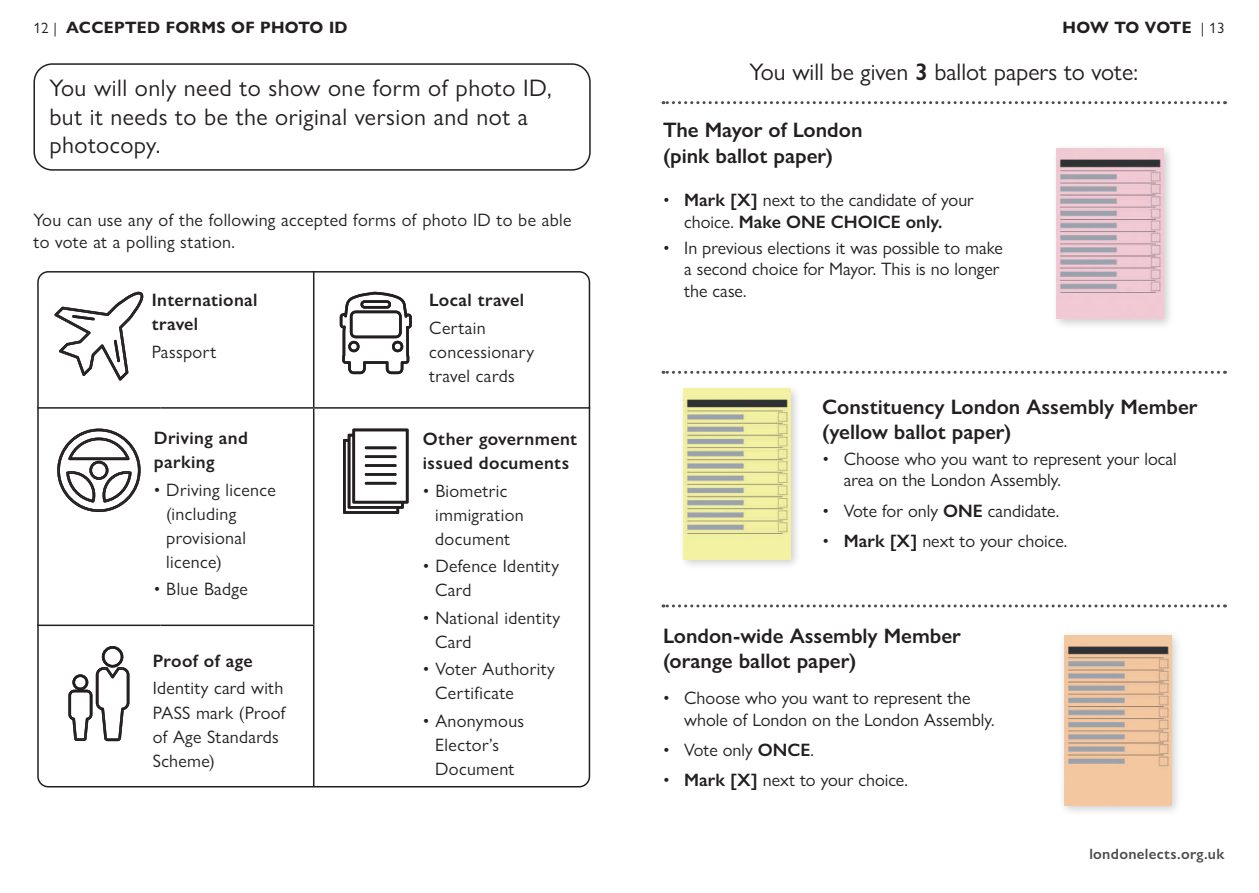
<style>
.page{position:relative;width:1259px;height:893px;background:#fff}
.page>*{position:absolute;margin:0;border:0;box-sizing:border-box;transform-origin:0 0}
.t1{font:24px/28.8px "Gill Sans Nova";letter-spacing:.02em;color:#231f20}
.t2{font:24px "Gill Sans Nova";color:#231f20}
.t3{font:600 21px/25.2px "Gill Sans Nova";color:#231f20}
.t4{font:18px/24px "Gill Sans Nova";letter-spacing:.015em;color:#231f20}
.t5{font:600 18px/24px "Gill Sans Nova";letter-spacing:.02em;color:#231f20}
.t6{font:700 16.5px "Gill Sans Nova";letter-spacing:.02em;color:#231f20}
.t7{font:700 16.5px "Gill Sans Nova";letter-spacing:-.01em;color:#231f20}
.t8{font:600 15px "Gill Sans Nova";letter-spacing:.02em;color:#4b4c4d}
.s1{font-weight:400;font-size:15px}
.s2{font-weight:600}
</style>
<div class="page">
<div style="left:1051px;top:143px;width:123px;height:187px;background:#231f20;opacity:.22"></div>
<img style="left:1056px;top:149px;width:107px;height:170px">
<svg style="left:663px;top:370px;width:555px;height:3px"></svg>
<svg style="left:663px;top:604px;width:555px;height:3px"></svg>
<svg style="left:663px;top:101px;width:555px;height:3px"></svg>
<div style="left:678px;top:383px;width:123px;height:187px;background:#231f20;opacity:.22"></div>
<img style="left:683px;top:389px;width:107px;height:169px">
<div style="left:1058px;top:629px;width:124px;height:187px;background:#231f20;opacity:.22"></div>
<img style="left:1064px;top:635px;width:107px;height:170px">
<div style="left:33px;top:63px;width:557px;height:107px;border:2px solid #231f20;border-radius:18px"></div>
<div style="left:37px;top:271px;width:553px;height:516px;border:2px solid #231f20;border-radius:10px"></div>
<hr style="left:313px;top:271px;width:1px;height:136px;background:#231f20">
<hr style="left:37px;top:407px;width:124px;height:1px;background:#231f20">
<hr style="left:161px;top:407px;width:153px;height:1px;background:#231f20">
<hr style="left:313px;top:408px;width:1px;height:216px;background:#231f20">
<hr style="left:314px;top:407px;width:123px;height:1px;background:#231f20">
<hr style="left:437px;top:407px;width:153px;height:1px;background:#231f20">
<hr style="left:37px;top:624px;width:124px;height:1px;background:#231f20">
<hr style="left:161px;top:624px;width:153px;height:1px;background:#231f20">
<hr style="left:313px;top:625px;width:1px;height:160px;background:#231f20">
<svg style="left:54px;top:291px;width:90px;height:90px"></svg>
<svg style="left:339px;top:291px;width:73px;height:84px"></svg>
<svg style="left:58px;top:431px;width:82px;height:81px"></svg>
<div style="left:58px;top:429px;width:81px;height:81px;border:2px solid #231f20;border-radius:50%"></div>
<div style="left:57px;top:428px;width:84px;height:83px;border:2px solid #231f20;border-radius:50%"></div>
<svg style="left:68px;top:646px;width:62px;height:96px"></svg>
<svg style="left:343px;top:428px;width:66px;height:86px"></svg>
<div style="left:365px;top:446px;width:31px;height:3px;border:2px solid #231f20"></div>
<div style="left:365px;top:455px;width:31px;height:3px;border:2px solid #231f20"></div>
<div style="left:365px;top:464px;width:31px;height:2px;border:2px solid #231f20"></div>
<div style="left:365px;top:473px;width:31px;height:2px;border:2px solid #231f20"></div>
<div style="left:365px;top:481px;width:31px;height:3px;border:2px solid #231f20"></div>
<p class="t6" style="left:33px;top:17px;width:316px"><span class="s1">12 |</span> ACCEPTED FORMS OF PHOTO ID</p>
<p class="t1" style="left:49px;top:73px;width:504px">You will only need to show one form of photo ID, but it needs to be the original version and not a photocopy.</p>
<p class="t4" style="left:33px;top:209px;width:539px;line-height:21.6px">You can use any of the following accepted forms of photo ID to be able to vote at a polling station.</p>
<p class="t5" style="left:152px;top:287px;width:107px">International travel</p>
<p class="t4" style="left:152px;top:339px;width:66px">Passport</p>
<p class="t5" style="left:154px;top:425px;width:95px">Driving and parking</p>
<p class="t4" style="left:166px;top:477px;width:111px;text-indent:-12px">• Driving licence (including provisional licence)</p>
<p class="t4" style="left:154px;top:576px;width:96px">• Blue Badge</p>
<p class="t5" style="left:153px;top:648px;width:102px">Proof of age</p>
<p class="t4" style="left:153px;top:675px;width:134px">Identity card with<br>PASS mark (Proof of Age Standards<br>Scheme)</p>
<p class="t5" style="left:429px;top:288px;width:96px">Local travel</p>
<p class="t4" style="left:429px;top:315px;width:106px">Certain concessionary travel cards</p>
<p class="t5" style="left:423px;top:426px;width:156px">Other government issued documents</p>
<p class="t4" style="left:435px;top:478px;width:90px;text-indent:-12px">• Biometric immigration document</p>
<p class="t4" style="left:435px;top:553px;width:125px;text-indent:-12px">• Defence Identity<br>Card</p>
<p class="t4" style="left:435px;top:605px;width:127px;text-indent:-12px">• National identity<br>Card</p>
<p class="t4" style="left:435px;top:656px;width:121px;text-indent:-12px">• Voter Authority<br>Certificate</p>
<p class="t4" style="left:435px;top:708px;width:91px;text-indent:-12px">• Anonymous<br>Elector’s<br>Document</p>
<h2 class="t7" style="left:1062px;top:17px;width:163px">HOW TO VOTE <span class="s1">| 13</span></h2>
<p class="t2" style="left:749px;top:57px;width:390px">You will be given <span class="s2">3</span> ballot papers to vote:</p>
<h3 class="t3" style="left:663px;top:117px;width:201px">The Mayor of London (pink ballot paper)</h3>
<p class="t4" style="left:663px;top:189px;width:312px;line-height:21.6px;text-align:center">• <span class="s2">Mark [X]</span> next to the candidate of your choice. <span class="s2">Make ONE CHOICE only.</span></p>
<p class="t4" style="left:684px;top:236px;width:320px;line-height:21.6px;text-indent:-21px">• In previous elections it was possible to make a second choice for Mayor. This is no longer the case.</p>
<h3 class="t3" style="left:822px;top:393px;width:377px">Constituency London Assembly Member (yellow ballot paper)</h3>
<p class="t4" style="left:843px;top:447px;width:334px;line-height:21.6px;text-indent:-21px">• Choose who you want to represent your local area on the London Assembly.</p>
<p class="t4" style="left:822px;top:498px;width:238px">• Vote for only <span class="s2">ONE</span> candidate.</p>
<p class="t4" style="left:822px;top:528px;width:246px">• <span class="s2">Mark [X]</span> next to your choice.</p>
<h3 class="t3" style="left:663px;top:622px;width:299px">London-wide Assembly Member (orange ballot paper)</h3>
<p class="t4" style="left:684px;top:687px;width:312px;line-height:21.6px;text-indent:-21px">• Choose who you want to represent the whole of London on the London Assembly.</p>
<p class="t4" style="left:663px;top:737px;width:152px">• Vote only <span class="s2">ONCE</span>.</p>
<p class="t4" style="left:663px;top:767px;width:246px">• <span class="s2">Mark [X]</span> next to your choice.</p>
<p class="t8" style="left:1089px;top:844px;width:137px">londonelects.org.uk</p>
</div>
